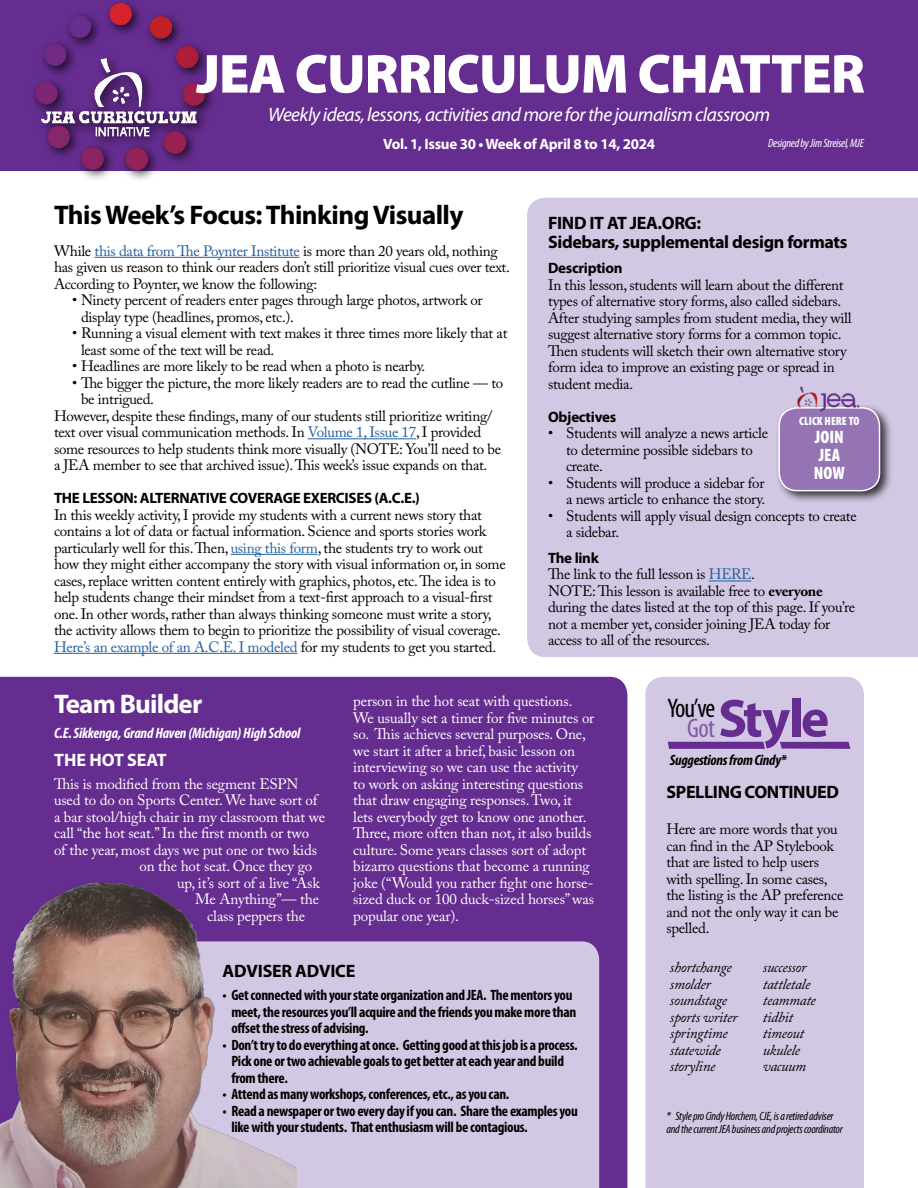
<style>
.page{position:relative;width:918px;height:1188px;background:#fff}
.page>*{position:absolute;margin:0;border:0;box-sizing:border-box;transform-origin:0 0}
.t1{font:900 55.5px "Myriad Pro";letter-spacing:-.02em;color:#fff}
.t2{font:700 54px "Myriad Pro";letter-spacing:-.04em;color:#662d91}
.t3{font:700 27px "Myriad Pro";letter-spacing:-.02em;color:#000}
.t4{font:700 27px "Myriad Pro";letter-spacing:-.03em;color:#fff}
.t5{font:condensed 27px "Myriad Pro";color:#000}
.t6{font:condensed 27px "Myriad Pro";color:#825aa5}
.t7{font:italic 19.5px "Myriad Pro";letter-spacing:-.03em;color:#fff}
.t8{font:700 18px/19.5px "Myriad Pro";letter-spacing:-.02em;color:#000}
.t9{font:900 condensed 18px/18px "Myriad Pro";color:#fff}
.t10{font:700 18px "Myriad Pro";color:#fff}
.t11{font:15px/16.5px "Adobe Caslon Pro";letter-spacing:-.02em;color:#000}
.t12{font:15px/16.5px "Adobe Caslon Pro";letter-spacing:-.01em;color:#fff}
.t13{font:700 condensed 15px/16.5px "Myriad Pro";letter-spacing:-.02em;color:#000}
.t14{font:italic 15px/16.5px "Adobe Caslon Pro";letter-spacing:-.02em;color:#000}
.t15{font:700 15px "Myriad Pro";letter-spacing:-.02em;color:#000}
.t16{font:italic 700 condensed 15px "Myriad Pro";letter-spacing:-.01em;color:#fff}
.t17{font:700 15px "Myriad Pro";letter-spacing:-.02em;color:#fff}
.t18{font:italic 700 condensed 15px "Myriad Pro";letter-spacing:-.02em;color:#000}
.t19{font:italic condensed 12px/13.5px "Myriad Pro";letter-spacing:-.02em;color:#000}
.t20{font:italic condensed 12px "Myriad Pro";letter-spacing:-.02em;color:#fff}
.t21{font:900 condensed 12px "Myriad Pro";color:#fff}
.s1{color:#215e9e}
.s2{font-weight:700}
</style>
<div class="page">
<div style="left:527px;top:198px;width:391px;height:459px;background:#d3c8e3"></div>
<div style="left:0;top:0;width:918px;height:170px;background:#662d91"></div>
<div style="left:29px;top:0;width:189px;height:182px;background:#000;opacity:.75"></div>
<img style="left:29px;top:3px;width:189px;height:167px">
<hr style="left:709px;top:581px;width:42px;height:1px;background:#215e9e">
<hr style="left:95px;top:257px;width:205px;height:1px;background:#215e9e">
<hr style="left:308px;top:438px;width:108px;height:1px;background:#215e9e">
<hr style="left:231px;top:554px;width:87px;height:1px;background:#215e9e">
<hr style="left:54px;top:653px;width:243px;height:1px;background:#215e9e">
<div style="left:775px;top:404px;width:118px;height:100px;background:#000;opacity:.75"></div>
<div style="left:779px;top:408px;width:101px;height:83px;background:#9474b4;border-radius:18px"></div>
<div style="left:779px;top:407px;width:101px;height:84px;border:2px solid #fff;border-radius:18px"></div>
<img style="left:791px;top:383px;width:75px;height:29px">
<div style="left:0;top:677px;width:627px;height:511px;background:#662d91"></div>
<div style="left:296px;top:941px;width:303px;height:247px;background:#d3c8e3"></div>
<div style="left:645px;top:677px;width:219px;height:511px;background:#d3c8e3"></div>
<svg style="left:668px;top:742px;width:97px;height:7px"></svg>
<svg style="left:780px;top:742px;width:70px;height:7px"></svg>
<img style="left:0;top:863px;width:296px;height:325px">
<h1 class="t1" style="left:196px;top:37px;width:670px">JEA CURRICULUM CHATTER</h1>
<h3 class="t7" style="left:268px;top:103px;width:504px">Weekly ideas, lessons, activities and more for the journalism classroom</h3>
<p class="t17" style="left:383px;top:134px;width:273px">Vol. 1, Issue 30 • Week of April 8 to 14, 2024</p>
<p class="t20" style="left:768px;top:136px;width:97px">Designed by Jim Streisel, MJE</p>
<h3 class="t3" style="left:54px;top:197px;width:411px">This Week’s Focus: Thinking Visually</h3>
<p class="t11" style="left:54px;top:242px;width:457px">While <span class="s1">this data from The Poynter Institute</span> is more than 20 years old, nothing has given us reason to think our readers don’t still prioritize visual cues over text.<br>According to Poynter, we know the following:</p>
<p class="t11" style="left:81px;top:292px;width:403px;text-indent:-9px">• Ninety percent of readers enter pages through large photos, artwork or display type (headlines, promos, etc.).</p>
<p class="t11" style="left:81px;top:325px;width:428px;text-indent:-9px">• Running a visual element with text makes it three times more likely that at least some of the text will be read.</p>
<p class="t11" style="left:72px;top:358px;width:355px">• Headlines are more likely to be read when a photo is nearby.</p>
<p class="t11" style="left:72px;top:374px;width:433px">• The bigger the picture, the more likely readers are to read the cutline — to</p>
<p class="t11" style="left:81px;top:391px;width:75px">be intrigued.</p>
<p class="t11" style="left:54px;top:407px;width:440px">However, despite these findings, many of our students still prioritize writing/</p>
<p class="t11" style="left:54px;top:424px;width:429px">text over visual communication methods. In <span class="s1">Volume 1, Issue 17</span>, I provided</p>
<p class="t11" style="left:54px;top:440px;width:449px">some resources to help students think more visually (NOTE: You’ll need to be</p>
<p class="t11" style="left:54px;top:457px;width:435px">a JEA member to see that archived issue). This week’s issue expands on that.</p>
<p class="t15" style="left:54px;top:488px;width:368px">THE LESSON: ALTERNATIVE COVERAGE EXERCISES (A.C.E.)</p>
<p class="t11" style="left:54px;top:506px;width:453px">In this weekly activity, I provide my students with a current news story that contains a lot of data or factual information. Science and sports stories work particularly well for this. Then, <span class="s1">using this form</span>, the students try to work out how they might either accompany the story with visual information or, in some cases, replace written content entirely with graphics, photos, etc. The idea is to help students change their mindset from a text-first approach to a visual-first one. In other words, rather than always thinking someone must write a story, the activity allows them to begin to prioritize the possibility of visual coverage.<br><span class="s1">Here’s an example of an A.C.E. I modeled</span> for my students to get you started.</p>
<p class="t8" style="left:548px;top:212px;width:301px">FIND IT AT JEA.ORG:<br>Sidebars, supplemental design formats</p>
<p class="t15" style="left:548px;top:258px;width:76px">Description</p>
<p class="t11" style="left:548px;top:276px;width:305px">In this lesson, students will learn about the different types of alternative story forms, also called sidebars.<br>After studying samples from student media, they will suggest alternative story forms for a common topic.<br>Then students will sketch their own alternative story form idea to improve an existing page or spread in student media.</p>
<p class="t15" style="left:548px;top:407px;width:70px">Objectives</p>
<p class="t11" style="left:566px;top:425px;width:204px;text-indent:-18px">• Students will analyze a news article to determine possible sidebars to create.</p>
<p class="t11" style="left:548px;top:474px;width:219px;text-align:right">• Students will produce a sidebar for a news article to enhance the story.</p>
<p class="t11" style="left:566px;top:507px;width:292px;text-indent:-18px">• Students will apply visual design concepts to create a sidebar.</p>
<p class="t15" style="left:548px;top:548px;width:52px">The link</p>
<p class="t11" style="left:548px;top:566px;width:309px">The link to the full lesson is <span class="s1">HERE</span>.<br>NOTE: This lesson is available free to <span class="s2">everyone </span>during the dates listed at the top of this page. If you’re not a member yet, consider joining JEA today for access to all of the resources.</p>
<p class="t21" style="left:799px;top:413px;width:62px">CLICK HERE TO</p>
<p class="t9" style="left:814px;top:427px;width:33px">JOIN<br>JEA<br>NOW</p>
<h3 class="t4" style="left:54px;top:687px;width:150px">Team Builder</h3>
<p class="t16" style="left:54px;top:723px;width:248px">C.E. Sikkenga, Grand Haven (Michigan) High School</p>
<p class="t12" style="left:54px;top:775px;width:246px">This is modified from the segment ESPN</p>
<p class="t12" style="left:54px;top:792px;width:265px">used to do on Sports Center. We have sort of</p>
<p class="t12" style="left:54px;top:808px;width:273px">a bar stool/high chair in my classroom that we</p>
<p class="t12" style="left:54px;top:825px;width:257px">call “the hot seat.” In the first month or two</p>
<p class="t12" style="left:54px;top:841px;width:265px">of the year, most days we put one or two kids</p>
<p class="t12" style="left:140px;top:858px;width:174px">on the hot seat. Once they go</p>
<p class="t12" style="left:177px;top:874px;width:144px">up, it’s sort of a live “Ask</p>
<p class="t12" style="left:195px;top:891px;width:126px">Me Anything”— the</p>
<p class="t12" style="left:207px;top:907px;width:100px">class peppers the</p>
<p class="t10" style="left:54px;top:748px;width:114px">THE HOT SEAT</p>
<p class="t12" style="left:353px;top:693px;width:243px">person in the hot seat with questions.<br>We usually set a timer for five minutes or so. This achieves several purposes. One, we start it after a brief, basic lesson on interviewing so we can use the activity<br>to work on asking interesting questions that draw engaging responses. Two, it lets everybody get to know one another.<br>Three, more often than not, it also builds culture. Some years classes sort of adopt bizarro questions that become a running joke (“Would you rather fight one horse&shy;sized duck or 100 duck-sized horses” was popular one year).</p>
<p class="t8" style="left:223px;top:961px;width:134px">ADVISER ADVICE</p>
<p class="t13" style="left:231px;top:986px;width:346px;text-indent:-9px">• Get connected with your state organization and JEA. The mentors you meet, the resources you’ll acquire and the friends you make more than offset the stress of advising.</p>
<p class="t13" style="left:231px;top:1036px;width:348px;text-indent:-9px">• Don’t try to do everything at once. Getting good at this job is a process.<br>Pick one or two achievable goals to get better at each year and build from there.</p>
<p class="t13" style="left:222px;top:1085px;width:289px">• Attend as many workshops, conferences, etc., as you can.</p>
<p class="t13" style="left:231px;top:1102px;width:348px;text-indent:-9px">• Read a newspaper or two every day if you can. Share the examples you like with your students. That enthusiasm will be contagious.</p>
<h2 class="t2" style="left:718px;top:683px;width:113px">Style</h2>
<h3 class="t5" style="left:667px;top:692px;width:49px">You’ve</h3>
<h3 class="t6" style="left:687px;top:711px;width:29px">Got</h3>
<p class="t18" style="left:670px;top:750px;width:118px">Suggestions from Cindy*</p>
<p class="t8" style="left:667px;top:782px;width:174px">SPELLING CONTINUED</p>
<p class="t11" style="left:666px;top:821px;width:179px">Here are more words that you can find in the AP Stylebook that are listed to help users with spelling. In some cases, the listing is the AP preference and not the only way it can be spelled.</p>
<p class="t14" style="left:670px;top:959px;width:69px">shortchange smolder soundstage sports writer springtime statewide storyline</p>
<p class="t14" style="left:763px;top:959px;width:54px">successor tattletale teammate tidbit timeout ukulele vacuum</p>
<p class="t19" style="left:666px;top:1109px;width:178px">* Style pro Cindy Horchem, CJE, is a retired adviser and the current JEA business and projects coordinator</p>
</div>
